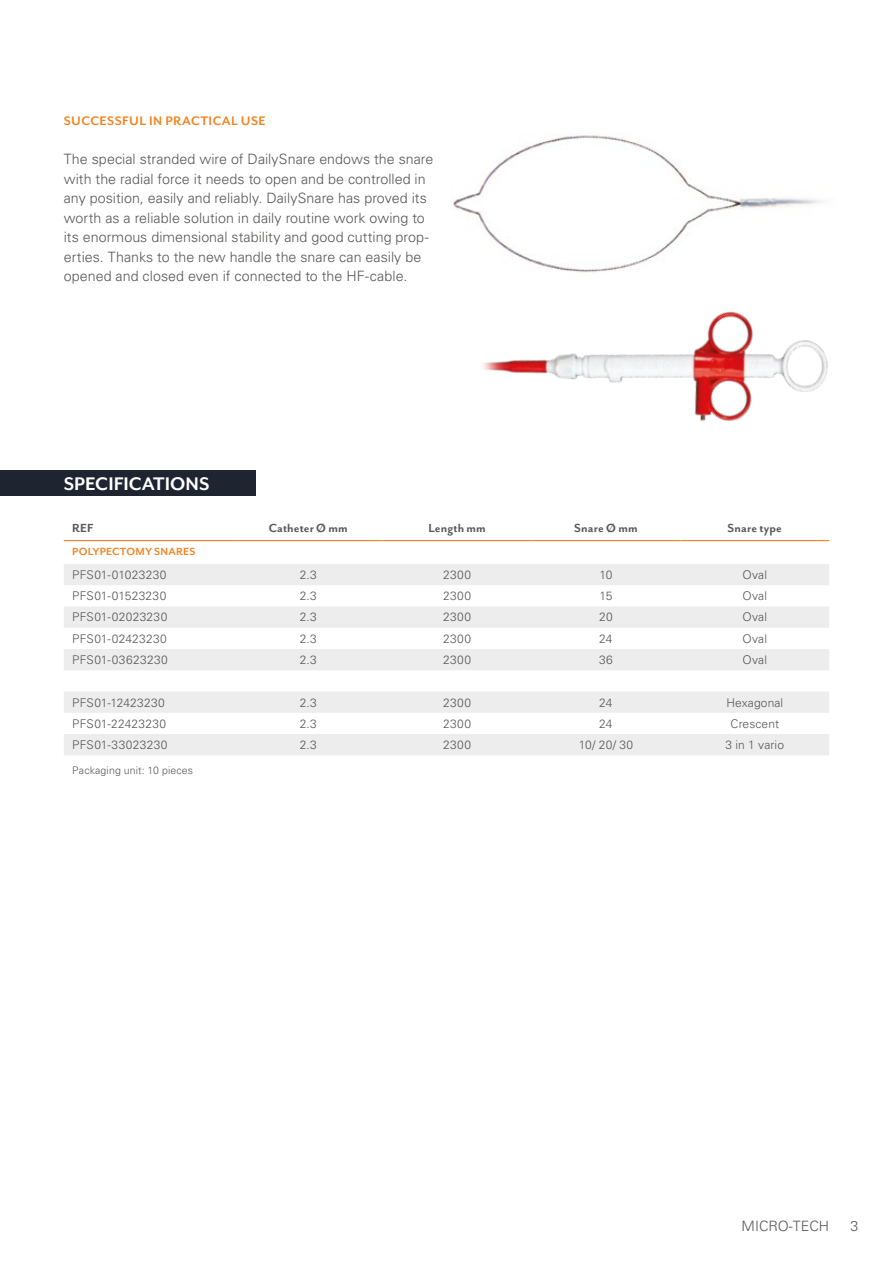
<style>
.page{position:relative;width:893px;height:1263px;background:#fff}
.page>*{position:absolute;margin:0;border:0;box-sizing:border-box;transform-origin:0 0}
.t1{font:700 21px "Mr Eaves San OT";color:#fff}
.t2{font:300 14.25px/19.5px "Univers LT Std";color:#575756}
.t3{font:700 14.25px "Mr Eaves San OT";letter-spacing:.03em;color:#f18625}
.t4{font:700 13.5px "Mr Eaves San OT";letter-spacing:.01em;color:#575756}
.t5{font:300 12px "Univers LT Std";letter-spacing:.025em;color:#575756}
.t6{font:700 12px "Mr Eaves San OT";letter-spacing:.015em;color:#f18625}
.t7{font:300 10.5px "Univers LT Std";letter-spacing:.015em;color:#575756}
</style>
<div class="page">
<img style="left:453px;top:135px;width:369px;height:138px">
<img style="left:483px;top:311px;width:345px;height:111px">
<svg style="left:64px;top:564px;width:765px;height:191px;fill:#ededed"></svg>
<hr style="left:64px;top:540px;width:170px;height:1px;background:#f18625">
<hr style="left:234px;top:540px;width:149px;height:1px;background:#f18625">
<hr style="left:383px;top:540px;width:148px;height:1px;background:#f18625">
<hr style="left:531px;top:540px;width:149px;height:1px;background:#f18625">
<hr style="left:680px;top:540px;width:149px;height:1px;background:#f18625">
<div style="left:0;top:470px;width:255px;height:26px;background:#1e2531"></div>
<p class="t3" style="left:64px;top:113px;width:203px">SUCCESSFUL IN PRACTICAL USE</p>
<p class="t2" style="left:64px;top:149px;width:371px">The special stranded wire of DailySnare endows the snare with the radial force it needs to open and be controlled in any position, easily and reliably. DailySnare has proved its worth as a reliable solution in daily routine work owing to its enormous dimensional stability and good cutting prop&shy;erties. Thanks to the new handle the snare can easily be opened and closed even if connected to the HF-cable.</p>
<h1 class="t1" style="left:64px;top:472px;width:147px">SPECIFICATIONS</h1>
<p class="t4" style="left:72px;top:520px;width:23px">REF</p>
<p class="t4" style="left:269px;top:520px;width:80px">Catheter Ø mm</p>
<p class="t4" style="left:428px;top:520px;width:59px">Length mm</p>
<p class="t4" style="left:574px;top:520px;width:65px">Snare Ø mm</p>
<p class="t4" style="left:727px;top:520px;width:56px">Snare type</p>
<p class="t6" style="left:72px;top:544px;width:125px">POLYPECTOMY SNARES</p>
<p class="t5" style="left:72px;top:567px;width:96px">PFS01-01023230</p>
<p class="t5" style="left:300px;top:567px;width:19px">2.3</p>
<p class="t5" style="left:443px;top:567px;width:29px">2300</p>
<p class="t5" style="left:599px;top:567px;width:15px">10</p>
<p class="t5" style="left:742px;top:567px;width:26px">Oval</p>
<p class="t5" style="left:72px;top:589px;width:96px">PFS01-01523230</p>
<p class="t5" style="left:300px;top:589px;width:19px">2.3</p>
<p class="t5" style="left:443px;top:589px;width:29px">2300</p>
<p class="t5" style="left:599px;top:589px;width:14px">15</p>
<p class="t5" style="left:742px;top:589px;width:26px">Oval</p>
<p class="t5" style="left:72px;top:610px;width:97px">PFS01-02023230</p>
<p class="t5" style="left:300px;top:610px;width:19px">2.3</p>
<p class="t5" style="left:443px;top:610px;width:29px">2300</p>
<p class="t5" style="left:599px;top:610px;width:15px">20</p>
<p class="t5" style="left:742px;top:610px;width:26px">Oval</p>
<p class="t5" style="left:72px;top:631px;width:96px">PFS01-02423230</p>
<p class="t5" style="left:300px;top:631px;width:19px">2.3</p>
<p class="t5" style="left:443px;top:631px;width:29px">2300</p>
<p class="t5" style="left:599px;top:631px;width:15px">24</p>
<p class="t5" style="left:742px;top:631px;width:26px">Oval</p>
<p class="t5" style="left:72px;top:652px;width:97px">PFS01-03623230</p>
<p class="t5" style="left:300px;top:652px;width:19px">2.3</p>
<p class="t5" style="left:443px;top:652px;width:29px">2300</p>
<p class="t5" style="left:599px;top:652px;width:15px">36</p>
<p class="t5" style="left:742px;top:652px;width:26px">Oval</p>
<p class="t5" style="left:72px;top:695px;width:94px">PFS01-12423230</p>
<p class="t5" style="left:300px;top:695px;width:19px">2.3</p>
<p class="t5" style="left:443px;top:695px;width:29px">2300</p>
<p class="t5" style="left:599px;top:695px;width:15px">24</p>
<p class="t5" style="left:726px;top:695px;width:58px">Hexagonal</p>
<p class="t5" style="left:72px;top:716px;width:95px">PFS01-22423230</p>
<p class="t5" style="left:300px;top:716px;width:19px">2.3</p>
<p class="t5" style="left:443px;top:716px;width:29px">2300</p>
<p class="t5" style="left:599px;top:716px;width:15px">24</p>
<p class="t5" style="left:730px;top:716px;width:50px">Crescent</p>
<p class="t5" style="left:72px;top:737px;width:97px">PFS01-33023230</p>
<p class="t5" style="left:300px;top:737px;width:19px">2.3</p>
<p class="t5" style="left:443px;top:737px;width:29px">2300</p>
<p class="t5" style="left:579px;top:737px;width:56px">10/ 20/ 30</p>
<p class="t5" style="left:725px;top:737px;width:60px">3 in 1 vario</p>
<p class="t7" style="left:72px;top:763px;width:122px">Packaging unit: 10 pieces</p>
<p class="t2" style="left:742px;top:1216px;width:89px">MICRO-TECH</p>
<p class="t2" style="left:850px;top:1216px;width:9px">3</p>
</div>
